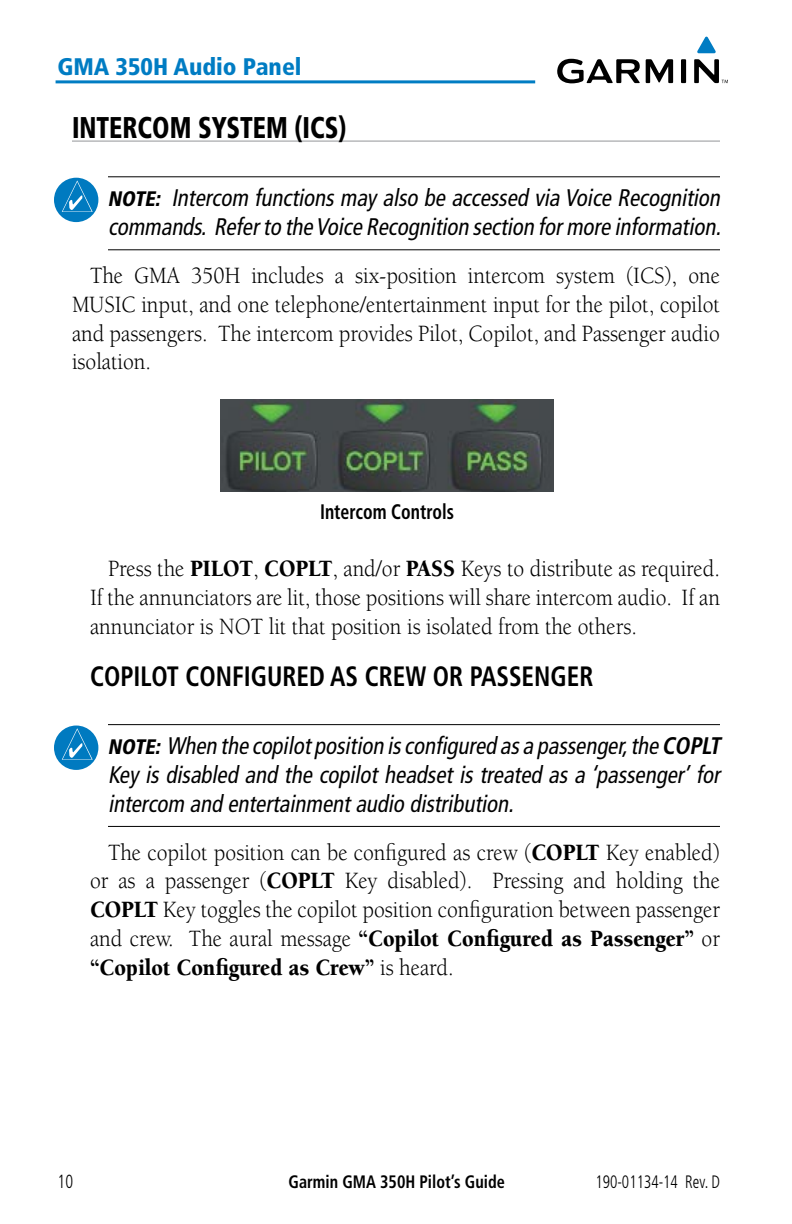
<style>
.page{position:relative;width:792px;height:1224px;background:#fff}
.page>*{position:absolute;margin:0;border:0;box-sizing:border-box;transform-origin:0 0}
.Heading_2{font:900 condensed 30px "Frutiger";color:#000;scale:.85 1}
.Heading_3{font:700 condensed 28px "Frutiger";color:#000;scale:.9 1}
.Text_3{font:24px/28.8px "Berkeley";color:#000;text-align:justify;scale:.9 1}
.Note{font:italic condensed 24px/28.8px "Frutiger";color:#000;scale:.95 1}
.Text_2{font:24px/28.8px "Berkeley";color:#000;text-align:justify;scale:.9 1}
.t1{font:900 condensed 24px "Frutiger";color:#007cc3}
.t2{font:700 condensed 21px "Frutiger";color:#000;scale:.85 1}
.t3{font:300 condensed 19px "Frutiger";color:#000;scale:.85 1}
.t4{font:700 condensed 18px "Frutiger";color:#000;scale:.9 1}
.t5{font:300 condensed 18px "Frutiger";color:#000;scale:.85 1}
.s1{font-weight:900;font-size:21px}
.s2{font-weight:900}
.s3{font-weight:700}
</style>
<div class="page">
<hr style="left:72px;top:141px;width:648px;height:1px;background:#939598">
<hr style="left:108px;top:176px;width:612px;height:1px;background:#000">
<hr style="left:108px;top:249px;width:612px;height:1px;background:#000">
<hr style="left:108px;top:724px;width:612px;height:1px;background:#000">
<hr style="left:108px;top:826px;width:612px;height:1px;background:#000">
<div style="left:54px;top:178px;width:44px;height:44px;background:#007ac0;border-radius:50%"></div>
<svg style="left:62px;top:180px;width:31px;height:32px"></svg>
<img style="left:220px;top:399px;width:334px;height:92px">
<div style="left:54px;top:726px;width:44px;height:44px;background:#007ac0;border-radius:50%"></div>
<svg style="left:62px;top:728px;width:31px;height:32px"></svg>
<svg style="left:557px;top:59px;width:171px;height:24px"></svg>
<svg style="left:697px;top:37px;width:19px;height:16px"></svg>
<hr style="left:56px;top:80px;width:479px;height:3px;background:#007dc3">
<p class="t1" style="left:57px;top:52px;width:246px">GMA 350H Audio Panel</p>
<p class="Heading_2" style="left:72px;top:109px;width:324px">INTERCOM SYSTEM (ICS)</p>
<p class="Note" style="left:108px;top:184px;width:652px"><span class="s1">NOTE:</span> Intercom functionsmay also be accessed via Voice Recognition commands. Referto the Voice Recognition section formore information.</p>
<p class="Text_2" style="left:72px;top:261px;width:722px;text-indent:18px">The GMA 350H includes a six-position intercom system (ICS), one MUSIC input, and one telephone/entertainment input for the pilot, copilot and passengers. The intercom provides Pilot, Copilot, and Passenger audio isolation.</p>
<p class="t2" style="left:320px;top:499px;width:159px">Intercom Controls</p>
<p class="Text_3" style="left:90px;top:555px;width:702px;text-indent:18px">Press the <span class="s2">PILOT</span>, <span class="s2">COPLT</span>, and/or <span class="s2">PASS</span> Keys to distribute as required.<br>If the annunciators are lit, those positions will share intercom audio. If an annunciator is NOT lit that position is isolated from the others.</p>
<p class="Heading_3" style="left:90px;top:659px;width:561px">COPILOT CONFIGURED AS CREW OR PASSENGER</p>
<p class="Note" style="left:108px;top:731px;width:651px;text-align:justify"><span class="s1">NOTE:</span> When the copilotposition isconfigured asa passenger,the <span class="s3">COPLT </span>Key is disabled and the copilot headset is treated as a ‘passenger’ for intercom and entertainmentaudio distribution.</p>
<p class="Text_3" style="left:90px;top:838px;width:702px;text-indent:18px">The copilot position can be configured as crew (<span class="s2">COPLT</span> Key enabled) or as a passenger (<span class="s2">COPLT</span> Key disabled). Pressing and holding the <span class="s2">COPLT</span> Key toggles the copilot position configuration between passenger and crew. The aural message <span class="s2">“Copilot Configured as Passenger”</span> or <span class="s2">“Copilot Configured as Crew”</span> is heard.</p>
<p class="t3" style="left:58px;top:1171px;width:20px">10</p>
<p class="t4" style="left:289px;top:1171px;width:242px">Garmin GMA 350H Pilot’s Guide</p>
<p class="t5" style="left:595px;top:1172px;width:148px">190-01134-14 Rev. D</p>
</div>
